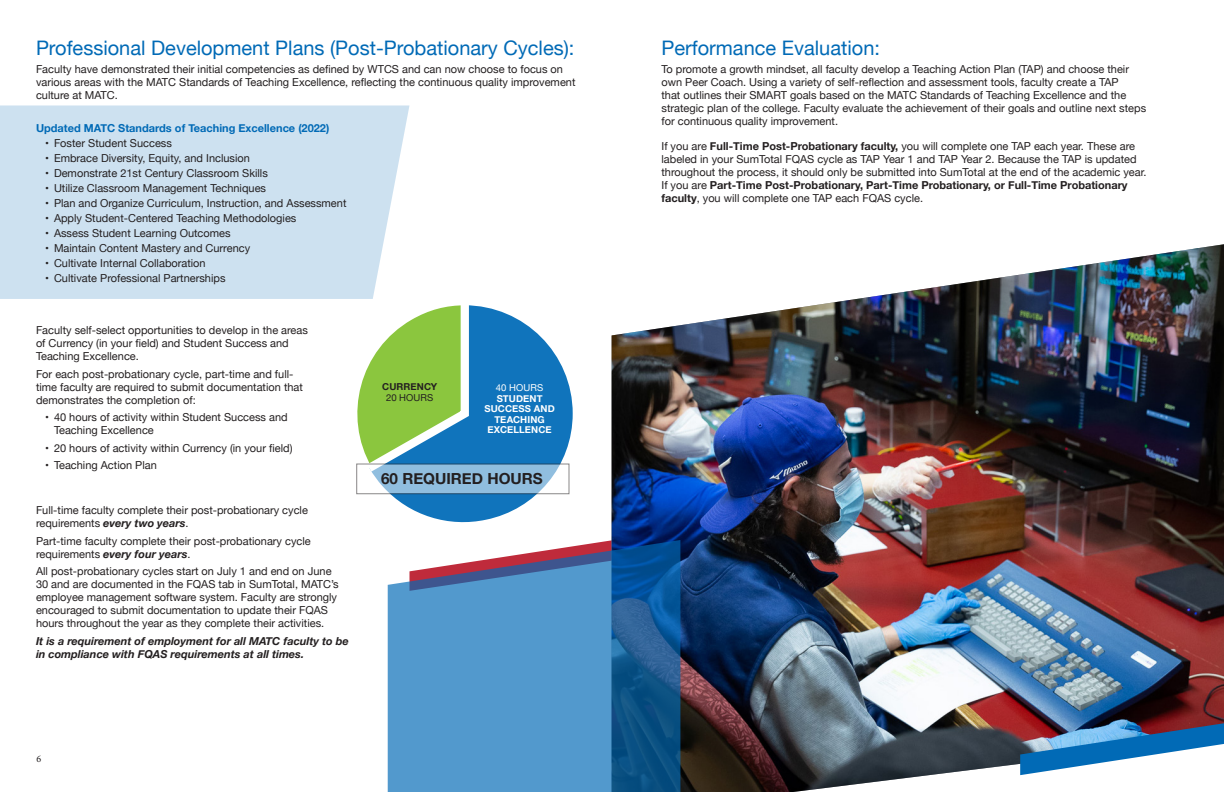
<style>
.page{position:relative;width:1224px;height:792px;background:#fff}
.page>*{position:absolute;margin:0;border:0;box-sizing:border-box;transform-origin:0 0}
.t1{font:20px "Helvetica Neue";color:#016ab6}
.t2{font:700 15.3px "Helvetica Neue";color:#231f20}
.t3{font:11px/13px "Helvetica Neue";color:#231f20}
.t4{font:italic 700 11px/13px "Helvetica Neue";color:#231f20}
.t5{font:700 11px "Helvetica Neue";color:#016ab6}
.t6{font:10px "Minion Pro";color:#231f20}
.t7{font:700 9.5px/10.5px "Helvetica Neue";letter-spacing:.01em;color:#fff;text-align:center}
.t8{font:700 9.5px "Helvetica Neue";letter-spacing:.01em;color:#231f20}
.t9{font:9.5px "Helvetica Neue";letter-spacing:.005em;color:#231f20}
.s1{font-weight:700;font-style:italic}
.s2{font-weight:400}
.s3{font-weight:700}
</style>
<div class="page">
<div style="left:0;top:105px;width:410px;height:194px;background:#cde1f0"></div>
<svg style="left:369px;top:305px;width:204px;height:218px;fill:#1074bc"></svg>
<svg style="left:342px;top:297px;width:131px;height:167px"></svg>
<svg style="left:369px;top:466px;width:198px;height:26px;background:#9ec6e3"></svg>
<img style="left:612px;top:244px;width:612px;height:548px">
<svg style="left:388px;top:540px;width:292px;height:252px;background:#4e89bb"></svg>
<svg style="left:1020px;top:723px;width:204px;height:52px"></svg>
<p class="t1" style="left:36px;top:33px;width:540px">Professional Development Plans (Post-Probationary Cycles):</p>
<p class="t3" style="left:36px;top:63px;width:541px">Faculty have demonstrated their initial competencies as defined by WTCS and can now choose to focus on various areas with the MATC Standards of Teaching Excellence, reflecting the continuous quality improvement culture at MATC.</p>
<p class="t5" style="left:36px;top:120px;width:295px">Updated MATC Standards of Teaching Excellence (2022)</p>
<p class="t3" style="left:45px;top:137px;width:128px">• Foster Student Success</p>
<p class="t3" style="left:45px;top:152px;width:207px">• Embrace Diversity, Equity, and Inclusion</p>
<p class="t3" style="left:45px;top:167px;width:224px">• Demonstrate 21st Century Classroom Skills</p>
<p class="t3" style="left:45px;top:182px;width:223px">• Utilize Classroom Management Techniques</p>
<p class="t3" style="left:45px;top:197px;width:303px">• Plan and Organize Curriculum, Instruction, and Assessment</p>
<p class="t3" style="left:45px;top:212px;width:253px">• Apply Student-Centered Teaching Methodologies</p>
<p class="t3" style="left:45px;top:227px;width:187px">• Assess Student Learning Outcomes</p>
<p class="t3" style="left:45px;top:242px;width:207px">• Maintain Content Mastery and Currency</p>
<p class="t3" style="left:45px;top:257px;width:162px">• Cultivate Internal Collaboration</p>
<p class="t3" style="left:45px;top:272px;width:182px">• Cultivate Professional Partnerships</p>
<p class="t3" style="left:36px;top:325px;width:273px">Faculty self-select opportunities to develop in the areas of Currency (in your field) and Student Success and<br>Teaching Excellence.</p>
<p class="t3" style="left:36px;top:368px;width:268px">For each post-probationary cycle, part-time and full&shy;time faculty are required to submit documentation that demonstrates the completion of:</p>
<p class="t3" style="left:54px;top:412px;width:235px;text-indent:-9px">• 40 hours of activity within Student Success and<br>Teaching Excellence</p>
<p class="t3" style="left:45px;top:442px;width:249px">• 20 hours of activity within Currency (in your field)</p>
<p class="t3" style="left:45px;top:460px;width:113px">• Teaching Action Plan</p>
<p class="t3" style="left:36px;top:505px;width:273px">Full-time faculty complete their post-probationary cycle requirements <span class="s1">every two years</span>.</p>
<p class="t3" style="left:36px;top:535px;width:276px">Part-time faculty complete their post-probationary cycle requirements <span class="s1">every four years</span>.</p>
<p class="t3" style="left:36px;top:566px;width:304px">All post-probationary cycles start on July 1 and end on June 30 and are documented in the FQAS tab in SumTotal, MATC’s employee management software system. Faculty are strongly encouraged to submit documentation to update their FQAS hours throughout the year as they complete their activities.</p>
<p class="t4" style="left:36px;top:635px;width:314px">It is a requirement of employment for all MATC faculty to be in compliance with FQAS requirements at all times.</p>
<p class="t8" style="left:382px;top:380px;width:57px">CURRENCY</p>
<p class="t9" style="left:386px;top:391px;width:49px">20 HOURS</p>
<p class="t7" style="left:484px;top:383px;width:72px"><span class="s2">40 HOURS<br></span>STUDENT<br>SUCCESS AND<br>TEACHING<br>EXCELLENCE</p>
<p class="t2" style="left:381px;top:467px;width:163px">60 REQUIRED HOURS</p>
<p class="t6" style="left:37px;top:752px;width:6px">6</p>
<p class="t1" style="left:662px;top:33px;width:220px">Performance Evaluation:</p>
<p class="t3" style="left:662px;top:63px;width:486px">To promote a growth mindset, all faculty develop a Teaching Action Plan (TAP) and choose their own Peer Coach. Using a variety of self-reflection and assessment tools, faculty create a TAP<br>that outlines their SMART goals based on the MATC Standards of Teaching Excellence and the strategic plan of the college. Faculty evaluate the achievement of their goals and outline next steps for continuous quality improvement.</p>
<p class="t3" style="left:662px;top:140px;width:486px">If you are <span class="s3">Full-Time Post-Probationary faculty,</span> you will complete one TAP each year. These are labeled in your SumTotal FQAS cycle as TAP Year 1 and TAP Year 2. Because the TAP is updated throughout the process, it should only be submitted into SumTotal at the end of the academic year.<br>If you are <span class="s3">Part-Time Post-Probationary, Part-Time Probationary, or Full-Time Probationary faculty</span>, you will complete one TAP each FQAS cycle.</p>
</div>
